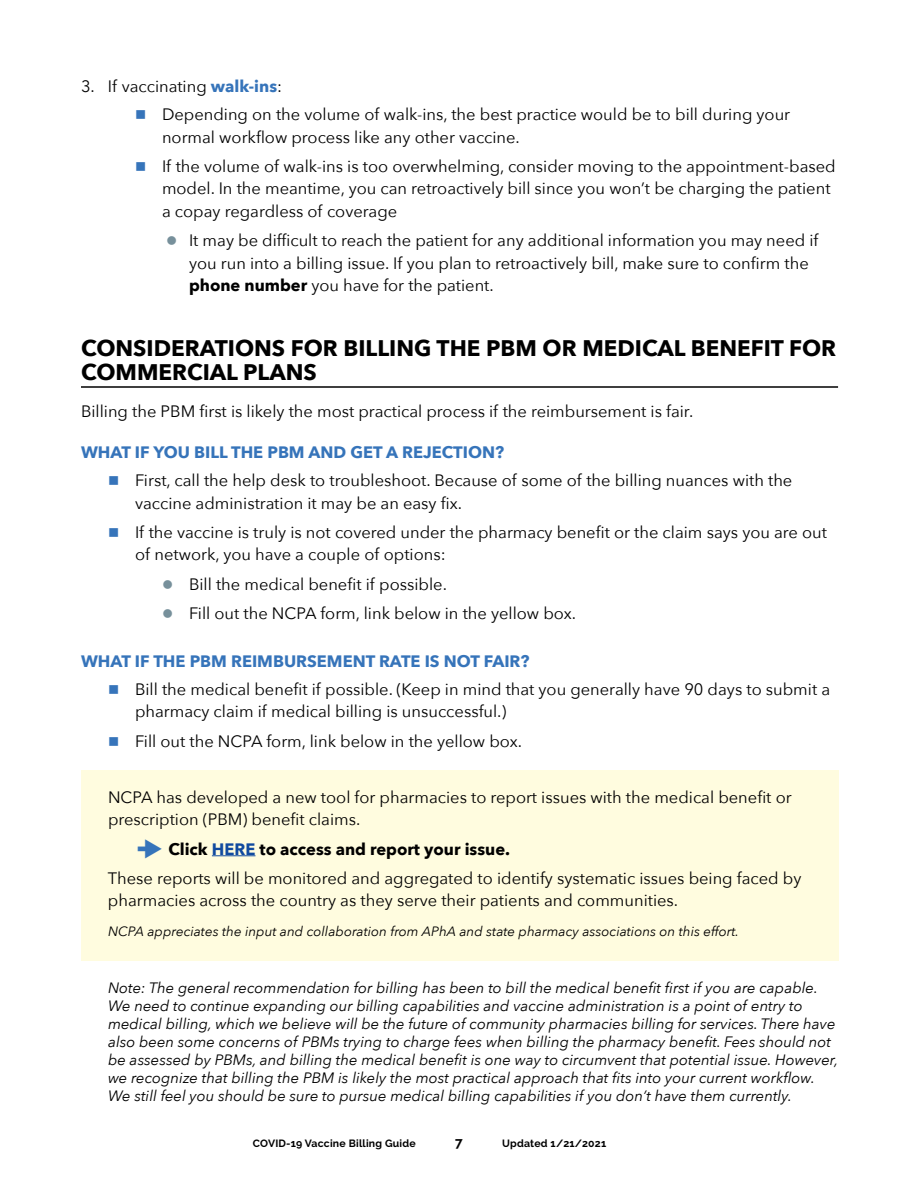
<style>
.page{position:relative;width:918px;height:1188px;background:#fff}
.page>*{position:absolute;margin:0;border:0;box-sizing:border-box;transform-origin:0 0}
.t1{font:700 22.5px/24px "Avenir Next";color:#000}
.t2{font:16.5px/22.5px "Avenir Next";color:#000}
.t3{font:700 16.5px "Avenir Next";color:#3674ba}
.t4{font:italic 15px/18px "Avenir Next";color:#000}
.t5{font:italic 13.5px "Avenir Next";color:#000}
.t6{font:700 13.5px "Raleway";color:#000}
.t7{font:700 10.5px "Raleway";letter-spacing:.02em;color:#000}
.s1{font-weight:700;color:#3674ba}
.s2{color:#3674ba}
.s3{color:#77909b}
.s4{font-weight:700}
.s5{font-weight:700;color:#114a9f}
</style>
<div class="page">
<div style="left:81px;top:770px;width:757px;height:190px;background:#fffcdf"></div>
<hr style="left:81px;top:386px;width:757px;height:2px;background:#000">
<hr style="left:212px;top:855px;width:43px;height:1px;background:#114a9f">
<p class="t2" style="left:81px;top:75px;width:203px">3. If vaccinating <span class="s1">walk-ins</span>:</p>
<p class="t2" style="left:162px;top:103px;width:630px;text-indent:-27px"><span class="s2">■</span> Depending on the volume of walk-ins, the best practice would be to bill during your normal workflow process like any other vaccine.</p>
<p class="t2" style="left:162px;top:155px;width:675px;text-indent:-27px"><span class="s2">■</span> If the volume of walk-ins is too overwhelming, consider moving to the appointment-based model. In the meantime, you can retroactively bill since you won’t be charging the patient a copay regardless of coverage</p>
<p class="t2" style="left:189px;top:229px;width:631px;text-indent:-23px"><span class="s3">●</span> It may be difficult to reach the patient for any additional information you may need if you run into a billing issue. If you plan to retroactively bill, make sure to confirm the <span class="s4">phone number</span> you have for the patient.</p>
<h1 class="t1" style="left:81px;top:335px;width:757px">CONSIDERATIONS FOR BILLING THE PBM OR MEDICAL BENEFIT FOR<br>COMMERCIAL PLANS</h1>
<p class="t2" style="left:81px;top:400px;width:614px">Billing the PBM first is likely the most practical process if the reimbursement is fair.</p>
<p class="t3" style="left:81px;top:442px;width:425px">WHAT IF YOU BILL THE PBM AND GET A REJECTION?</p>
<p class="t2" style="left:135px;top:469px;width:659px;text-indent:-27px"><span class="s2">■</span> First, call the help desk to troubleshoot. Because of some of the billing nuances with the vaccine administration it may be an easy fix.</p>
<p class="t2" style="left:135px;top:521px;width:694px;text-indent:-27px"><span class="s2">■</span> If the vaccine is truly is not covered under the pharmacy benefit or the claim says you are out of network, you have a couple of options:</p>
<p class="t2" style="left:162px;top:573px;width:287px"><span class="s3">●</span> Bill the medical benefit if possible.</p>
<p class="t2" style="left:162px;top:602px;width:416px"><span class="s3">●</span> Fill out the NCPA form, link below in the yellow box.</p>
<p class="t3" style="left:81px;top:651px;width:450px">WHAT IF THE PBM REIMBURSEMENT RATE IS NOT FAIR?</p>
<p class="t2" style="left:135px;top:678px;width:697px;text-indent:-27px"><span class="s2">■</span> Bill the medical benefit if possible. (Keep in mind that you generally have 90 days to submit a pharmacy claim if medical billing is unsuccessful.)</p>
<p class="t2" style="left:108px;top:730px;width:416px"><span class="s2">■</span> Fill out the NCPA form, link below in the yellow box.</p>
<p class="t2" style="left:108px;top:786px;width:685px">NCPA has developed a new tool for pharmacies to report issues with the medical benefit or prescription (PBM) benefit claims.</p>
<p class="t2" style="left:108px;top:834px;width:695px;line-height:29.2px;text-indent:60px"><span class="s4">Click</span> <span class="s5">HERE</span> <span class="s4">to access and report your issue.<br></span>These reports will be monitored and aggregated to identify systematic issues being faced by</p>
<p class="t2" style="left:108px;top:889px;width:572px">pharmacies across the country as they serve their patients and communities.</p>
<p class="t5" style="left:108px;top:919px;width:633px">NCPA appreciates the input and collaboration from APhA and state pharmacy associations on this effort.</p>
<p class="t4" style="left:108px;top:978px;width:732px">Note: The general recommendation for billing has been to bill the medical benefit first if you are capable.<br>We need to continue expanding our billing capabilities and vaccine administration is a point of entry to medical billing, which we believe will be the future of community pharmacies billing for services. There have also been some concerns of PBMs trying to charge fees when billing the pharmacy benefit. Fees should not be assessed by PBMs, and billing the medical benefit is one way to circumvent that potential issue. However, we recognize that billing the PBM is likely the most practical approach that fits into your current workflow.<br>We still feel you should be sure to pursue medical billing capabilities if you don’t have them currently.</p>
<p class="t7" style="left:253px;top:1137px;width:164px">COVID-19 Vaccine Billing Guide</p>
<p class="t6" style="left:455px;top:1134px;width:9px">7</p>
<p class="t7" style="left:502px;top:1137px;width:106px">Updated 1/21/2021</p>
</div>
